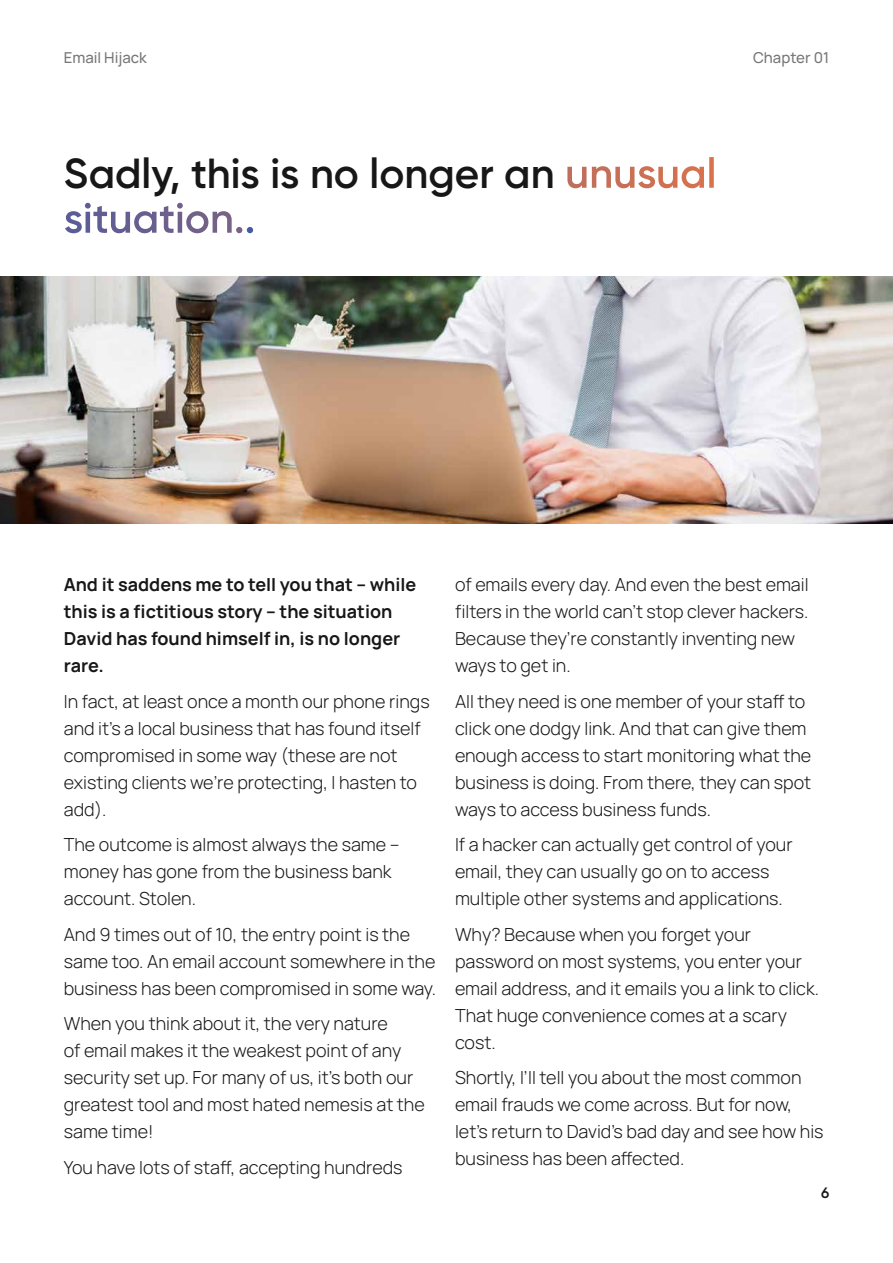
<style>
.page{position:relative;width:893px;height:1263px;background:#fff}
.page>*{position:absolute;margin:0;border:0;box-sizing:border-box;transform-origin:0 0}
.t1{font:600 42px/45px "Gilroy";color:#171717}
.t2{font:300 18px/27px "Manrope";color:#171717}
.t3{font:700 18px/27px "Manrope";color:#171717}
.t4{font:500 15px "Manrope";color:#777}
.t5{font:600 15px "Gilroy";color:#171717}
.s1{color:#fff}
</style>
<div class="page">
<img style="left:0;top:276px;width:893px;height:247px">
<p class="t4" style="left:64px;top:45px;width:85px">Email Hijack</p>
<h1 class="t1" style="left:64px;top:150px;width:654px">Sadly, this is no longer an <span class="s1">unusual situation..</span></h1>
<p class="t4" style="left:753px;top:45px;width:78px">Chapter 01</p>
<p class="t3" style="left:64px;top:570px;width:354px">And it saddens me to tell you that – while this is a fictitious story – the situation<br>David has found himself in, is no longer rare.</p>
<p class="t2" style="left:64px;top:687px;width:367px">In fact, at least once a month our phone rings and it’s a local business that has found itself compromised in some way (these are not existing clients we’re protecting, I hasten to add).</p>
<p class="t2" style="left:64px;top:830px;width:337px">The outcome is almost always the same – money has gone from the business bank account. Stolen.</p>
<p class="t2" style="left:64px;top:920px;width:374px">And 9 times out of 10, the entry point is the same too. An email account somewhere in the business has been compromised in some way.</p>
<p class="t2" style="left:64px;top:1009px;width:363px">When you think about it, the very nature<br>of email makes it the weakest point of any security set up. For many of us, it’s both our greatest tool and most hated nemesis at the same time!</p>
<p class="t2" style="left:64px;top:1153px;width:340px">You have lots of staff, accepting hundreds</p>
<p class="t2" style="left:455px;top:570px;width:355px">of emails every day. And even the best email filters in the world can’t stop clever hackers.<br>Because they’re constantly inventing new ways to get in.</p>
<p class="t2" style="left:455px;top:687px;width:358px">All they need is one member of your staff to click one dodgy link. And that can give them enough access to start monitoring what the business is doing. From there, they can spot ways to access business funds.</p>
<p class="t2" style="left:455px;top:830px;width:339px">If a hacker can actually get control of your email, they can usually go on to access multiple other systems and applications.</p>
<p class="t2" style="left:455px;top:920px;width:366px">Why? Because when you forget your password on most systems, you enter your email address, and it emails you a link to click.<br>That huge convenience comes at a scary cost.</p>
<p class="t2" style="left:455px;top:1063px;width:370px">Shortly, I’ll tell you about the most common email frauds we come across. But for now, let’s return to David’s bad day and see how his business has been affected.</p>
<p class="t5" style="left:821px;top:1183px;width:10px">6</p>
</div>
